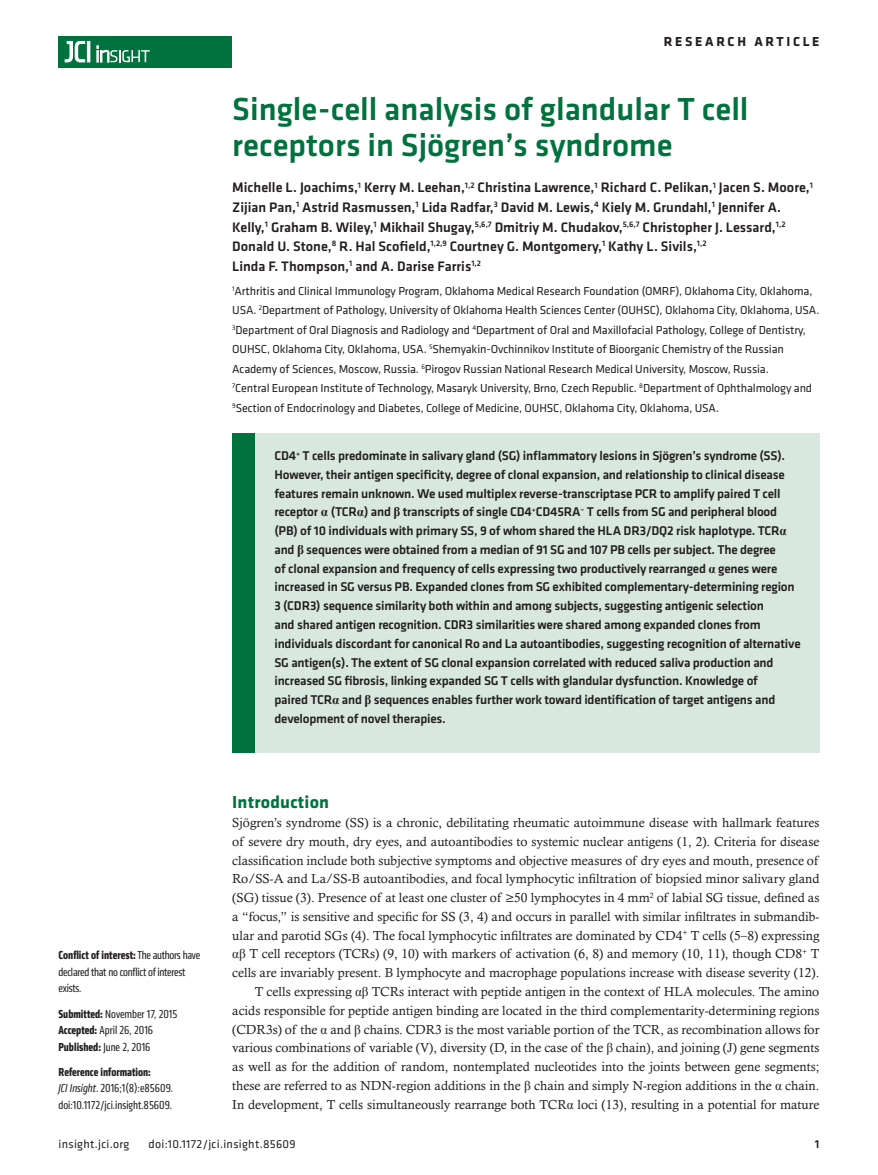
<style>
.page{position:relative;width:878px;height:1175px;background:#fff}
.page>*{position:absolute;margin:0;border:0;box-sizing:border-box;transform-origin:0 0}
.t1{font:500 33px/36px "Klavika Basic";color:#00723e}
.t2{font:700 18px "Klavika";letter-spacing:.01em;color:#00723e}
.t3{font:500 14.25px/19.5px "Klavika Basic";color:#231f20}
.t4{font:700 13.5px "Klavika Basic";letter-spacing:.2em;color:#231f20}
.t5{font:13.2px/18.8px "Calisto MT Std";color:#231f20;text-align:right}
.t6{font:500 13.2px/18.8px "Klavika Basic";letter-spacing:-.015em;color:#231f20}
.t7{font:12px/19.5px "Klavika";letter-spacing:-.01em;color:#231f20}
.t8{font:condensed 12px/16.5px "Klavika";color:#231f20}
.t9{font:condensed 12px/16.5px "Klavika";letter-spacing:-.02em;color:#231f20}
.t10{font:12px "Klavika Basic";letter-spacing:.025em;color:#231f20}
.t11{font:500 12px "Klavika Basic";color:#231f20}
.s1{font-weight:700}
.s2{font-style:italic}
.s3{font-family:"Times New Roman";font-weight:700}
.s4{font-family:"Times New Roman"}
</style>
<div class="page">
<div style="left:59px;top:36px;width:173px;height:31px;background:#00723e"></div>
<hr style="left:87px;top:41px;width:3px;height:21px;background:#fff">
<svg style="left:64px;top:41px;width:21px;height:22px"></svg>
<svg style="left:97px;top:46px;width:53px;height:16px"></svg>
<div style="left:232px;top:433px;width:587px;height:320px;background:#d8e8df"></div>
<div style="left:232px;top:433px;width:22px;height:320px;background:#00723e"></div>
<p class="t4" style="left:663px;top:32px;width:157px">RESEARCH ARTICLE</p>
<h1 class="t1" style="left:232px;top:91px;width:518px">Single-cell analysis of glandular T cell receptors in Sjögren’s syndrome</h1>
<p class="t3" style="left:232px;top:178px;width:582px">Michelle L. Joachims,<sup>1</sup> Kerry M. Leehan,<sup>1,2</sup> Christina Lawrence,<sup>1</sup> Richard C. Pelikan,<sup>1</sup> Jacen S. Moore,<sup>1<br></sup>Zijian Pan,<sup>1</sup> Astrid Rasmussen,<sup>1</sup> Lida Radfar,<sup>3</sup> David M. Lewis,<sup>4</sup> Kiely M. Grundahl,<sup>1</sup> Jennifer A.<br>Kelly,<sup>1</sup> Graham B. Wiley,<sup>1</sup> Mikhail Shugay,<sup>5,6,7</sup> Dmitriy M. Chudakov,<sup>5,6,7</sup> Christopher J. Lessard,<sup>1,2<br></sup>Donald U. Stone,<sup>8</sup> R. Hal Scofield,<sup>1,2,9</sup> Courtney G. Montgomery,<sup>1</sup> Kathy L. Sivils,<sup>1,2<br></sup>Linda F. Thompson,<sup>1</sup> and A. Darise Farris<sup>1,2</sup></p>
<p class="t7" style="left:232px;top:280px;width:588px"><sup>1</sup>Arthritis and Clinical Immunology Program, Oklahoma Medical Research Foundation (OMRF), Oklahoma City, Oklahoma, USA. <sup>2</sup>Department of Pathology, University of Oklahoma Health Sciences Center (OUHSC), Oklahoma City, Oklahoma, USA.<br><sup>3</sup>Department of Oral Diagnosis and Radiology and <sup>4</sup>Department of Oral and Maxillofacial Pathology, College of Dentistry, OUHSC, Oklahoma City, Oklahoma, USA. <sup>5</sup>Shemyakin-Ovchinnikov Institute of Bioorganic Chemistry of the Russian Academy of Sciences, Moscow, Russia. <sup>6</sup>Pirogov Russian National Research Medical University, Moscow, Russia.<br><sup>7</sup>Central European Institute of Technology, Masaryk University, Brno, Czech Republic. <sup>8</sup>Department of Ophthalmology and <sup>9</sup>Section of Endocrinology and Diabetes, College of Medicine, OUHSC, Oklahoma City, Oklahoma, USA.</p>
<p class="t9" style="left:59px;top:947px;width:143px"><span class="s1">Conflict of interest:</span> The authors have declared that no conflict of interest exists.</p>
<p class="t8" style="left:59px;top:1005px;width:120px"><span class="s1">Submitted:</span> November 17, 2015<br><span class="s1">Accepted:</span> April 26, 2016<br><span class="s1">Published:</span> June 2, 2016</p>
<p class="t8" style="left:59px;top:1063px;width:116px"><span class="s1">Reference information:<br></span><span class="s2">JCI Insight</span>. 2016;1(8):e85609. doi:10.1172/jci.insight.85609.</p>
<p class="t6" style="left:274px;top:446px;width:527px">CD4<sup>+</sup> T cells predominate in salivary gland (SG) inflammatory lesions in Sjögren’s syndrome (SS).<br>However, their antigen specificity, degree of clonal expansion, and relationship to clinical disease features remain unknown. We used multiplex reverse-transcriptase PCR to amplify paired T cell receptor <span class="s3">α</span> (TCR<span class="s3">α</span>) and <span class="s3">β</span> transcripts of single CD4<sup>+</sup>CD45RA<sup>–</sup> T cells from SG and peripheral blood (PB) of 10 individuals with primary SS, 9 of whom shared the HLA DR3/DQ2 risk haplotype. TCR<span class="s3">α </span>and <span class="s3">β</span> sequences were obtained from a median of 91 SG and 107 PB cells per subject. The degree<br>of clonal expansion and frequency of cells expressing two productively rearranged <span class="s3">α</span> genes were increased in SG versus PB. Expanded clones from SG exhibited complementary-determining region 3 (CDR3) sequence similarity both within and among subjects, suggesting antigenic selection<br>and shared antigen recognition. CDR3 similarities were shared among expanded clones from individuals discordant for canonical Ro and La autoantibodies, suggesting recognition of alternative SG antigen(s). The extent of SG clonal expansion correlated with reduced saliva production and increased SG fibrosis, linking expanded SG T cells with glandular dysfunction. Knowledge of<br>paired TCR<span class="s3">α</span> and <span class="s3">β</span> sequences enables further work toward identification of target antigens and development of novel therapies.</p>
<h2 class="t2" style="left:232px;top:789px;width:98px">Introduction</h2>
<p class="t5" style="left:232px;top:813px;width:588px">Sjögren’s syndrome (SS) is a chronic, debilitating rheumatic autoimmune disease with hallmark features of severe dry mouth, dry eyes, and autoantibodies to systemic nuclear antigens (1, 2). Criteria for disease classification include both subjective symptoms and objective measures of dry eyes and mouth, presence of Ro/SS-A and La/SS-B autoantibodies, and focal lymphocytic infiltration of biopsied minor salivary gland (SG) tissue (3). Presence of at least one cluster of ≥50 lymphocytes in 4 mm<sup>2</sup> of labial SG tissue, defined as a “focus,” is sensitive and specific for SS (3, 4) and occurs in parallel with similar infiltrates in submandib&shy;ular and parotid SGs (4). The focal lymphocytic infiltrates are dominated by CD4<sup>+</sup> T cells (5–8) expressing <span class="s4">αβ</span> T cell receptors (TCRs) (9, 10) with markers of activation (6, 8) and memory (10, 11), though CD8<sup>+</sup> T cells are invariably present. B lymphocyte and macrophage populations increase with disease severity (12).<br>T cells expressing <span class="s4">αβ</span> TCRs interact with peptide antigen in the context of HLA molecules. The amino acids responsible for peptide antigen binding are located in the third complementarity-determining regions (CDR3s) of the <span class="s4">α</span> and <span class="s4">β</span> chains. CDR3 is the most variable portion of the TCR, as recombination allows for various combinations of variable (V), diversity (D, in the case of the <span class="s4">β</span> chain), and joining (J) gene segments as well as for the addition of random, nontemplated nucleotides into the joints between gene segments; these are referred to as NDN-region additions in the <span class="s4">β</span> chain and simply N-region additions in the <span class="s4">α</span> chain.<br>In development, T cells simultaneously rearrange both TCR<span class="s4">α</span> loci (13), resulting in a potential for mature</p>
<p class="t10" style="left:58px;top:1135px;width:72px">insight.jci.org</p>
<p class="t10" style="left:148px;top:1135px;width:149px">doi:10.1172/jci.insight.85609</p>
<p class="t11" style="left:814px;top:1135px;width:6px">1</p>
</div>
